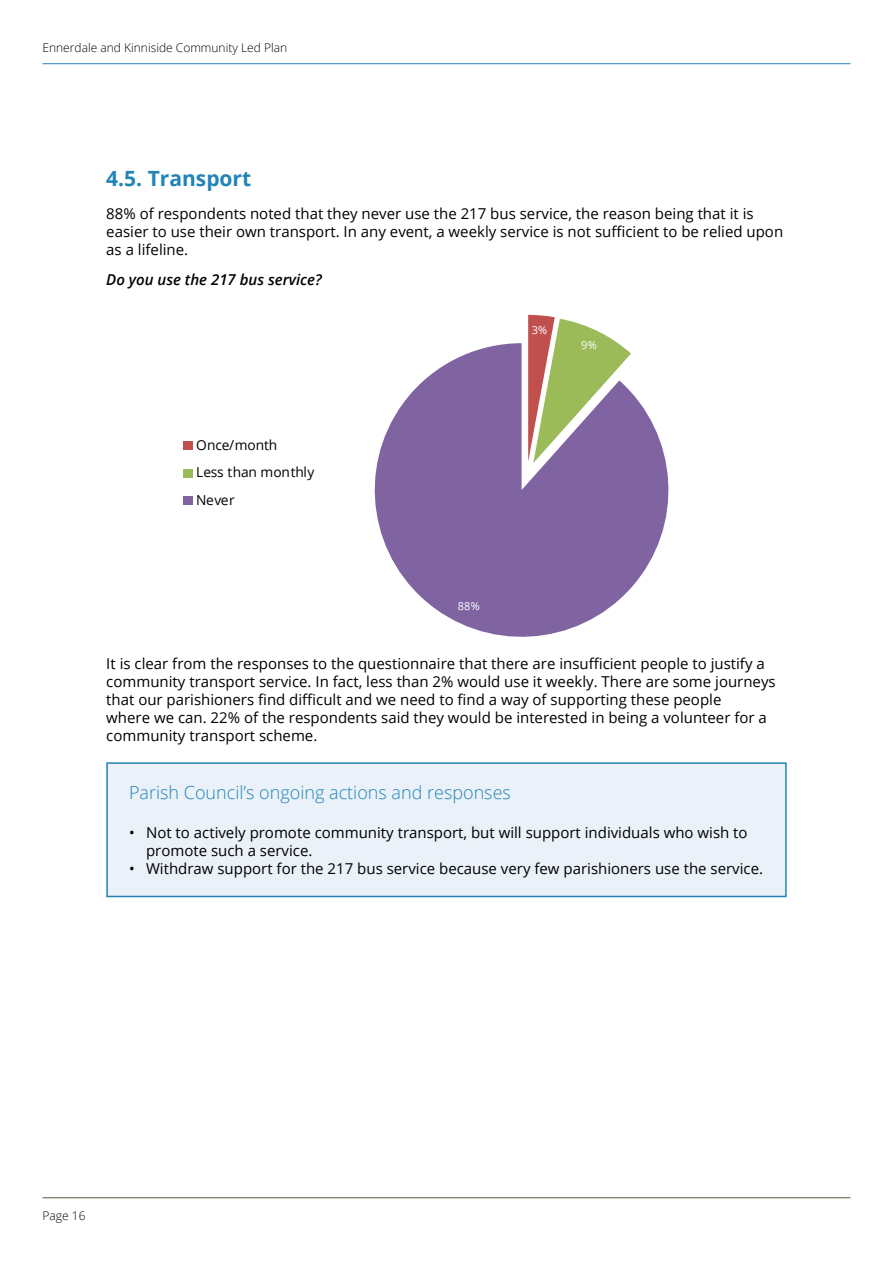
<style>
.page{position:relative;width:893px;height:1263px;background:#fff}
.page>*{position:absolute;margin:0;border:0;box-sizing:border-box;transform-origin:0 0}
.t1{font:700 21px "Open Sans";color:#2184b7}
.t2{font:300 18px "Open Sans";color:#2184b7}
.t3{font:15px/18px "Open Sans";color:#000}
.t4{font:italic 600 15px "Open Sans";color:#000}
.t5{font:13.8px/27.8px "Open Sans";letter-spacing:-.01em;color:#000}
.t6{font:300 12px "Open Sans";color:#000}
.t7{font:10.95px "Open Sans";color:#fff}
</style>
<div class="page">
<hr style="left:43px;top:63px;width:807px;height:1px;background:#2184b7">
<hr style="left:43px;top:1197px;width:807px;height:1px;background:#4b5e3f">
<div style="left:107px;top:763px;width:679px;height:133px;background:#eaf1f8"></div>
<div style="left:106px;top:762px;width:681px;height:135px;border:2px solid #2184b7"></div>
<svg style="left:528px;top:315px;width:90px;height:28px"></svg>
<svg style="left:374px;top:343px;width:295px;height:294px;fill:#8064a2"></svg>
<div style="left:184px;top:442px;width:9px;height:8px;background:#c0504d"></div>
<div style="left:184px;top:469px;width:9px;height:8px;background:#9bbb59"></div>
<div style="left:184px;top:497px;width:9px;height:8px;background:#8064a2"></div>
<p class="t6" style="left:43px;top:39px;width:246px">Ennerdale and Kinniside Community Led Plan</p>
<h1 class="t1" style="left:106px;top:164px;width:146px">4.5. Transport</h1>
<p class="t3" style="left:106px;top:204px;width:678px">88% of respondents noted that they never use the 217 bus service, the reason being that it is easier to use their own transport. In any event, a weekly service is not sufficient to be relied upon as a lifeline.</p>
<p class="t4" style="left:106px;top:270px;width:217px">Do you use the 217 bus service?</p>
<p class="t5" style="left:196px;top:430px;width:120px">Once/month<br>Less than monthly<br>Never</p>
<p class="t7" style="left:532px;top:323px;width:17px">3%</p>
<p class="t7" style="left:581px;top:338px;width:17px">9%</p>
<p class="t7" style="left:458px;top:598px;width:23px">88%</p>
<p class="t3" style="left:106px;top:654px;width:671px">It is clear from the responses to the questionnaire that there are insufficient people to justify a community transport service. In fact, less than 2% would use it weekly. There are some journeys that our parishioners find difficult and we need to find a way of supporting these people<br>where we can. 22% of the respondents said they would be interested in being a volunteer for a community transport scheme.</p>
<p class="t2" style="left:129px;top:780px;width:383px">Parish Council’s ongoing actions and responses</p>
<p class="t3" style="left:146px;top:824px;width:603px;text-indent:-17px">• Not to actively promote community transport, but will support individuals who wish to promote such a service.</p>
<p class="t3" style="left:129px;top:860px;width:635px">• Withdraw support for the 217 bus service because very few parishioners use the service.</p>
<p class="t6" style="left:43px;top:1208px;width:45px">Page 16</p>
</div>
